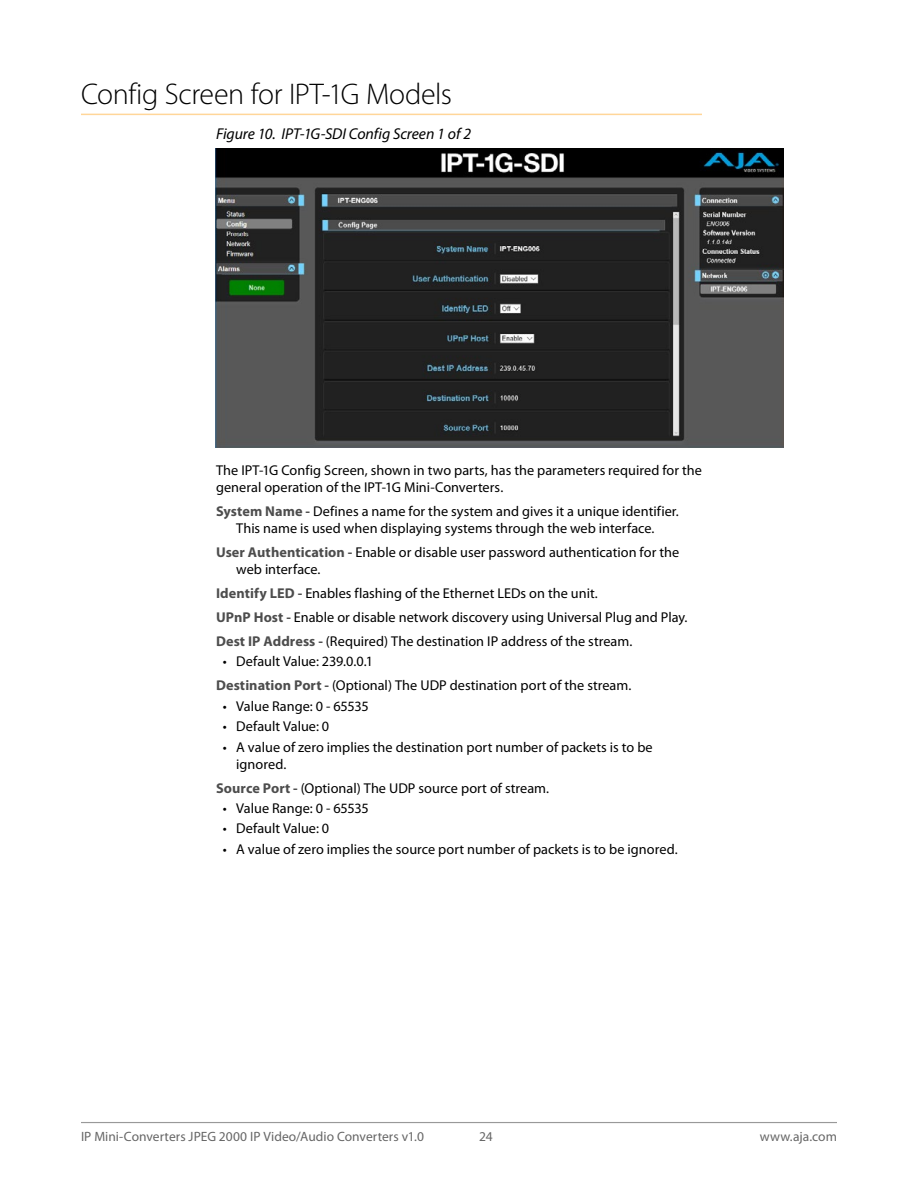
<style>
.page{position:relative;width:918px;height:1188px;background:#fff}
.page>*{position:absolute;margin:0;border:0;box-sizing:border-box;transform-origin:0 0}
._1Head{font:300 30px "Myriad Pro";letter-spacing:-.015em;color:#000}
.t1{font:italic 15.75px "Myriad Pro";letter-spacing:-.005em;color:#000}
._5Head{font:14.25px/17.1px "Myriad Pro";color:#000}
.Body{font:14.25px/17.1px "Myriad Pro";letter-spacing:.005em;color:#000}
.t2{font:13.5px "Myriad Pro";letter-spacing:.005em;color:#666}
.s1{font-weight:700;color:#4d4d4d}
</style>
<div class="page">
<hr style="left:81px;top:1122px;width:756px;height:1px;background:#999">
<hr style="left:81px;top:114px;width:621px;height:1px;background:#ffd699">
<img style="left:216px;top:149px;width:567px;height:299px">
<p class="_1Head" style="left:81px;top:77px;width:373px">Config Screen for IPT-1G Models</p>
<p class="t1" style="left:216px;top:124px;width:257px">Figure 10. IPT-1G-SDI Config Screen 1 of 2</p>
<p class="Body" style="left:216px;top:462px;width:488px">The IPT-1G Config Screen, shown in two parts, has the parameters required for the general operation of the IPT-1G Mini-Converters.</p>
<p class="_5Head" style="left:216px;top:503px;width:464px;text-align:center"><span class="s1">System Name -</span> Defines a name for the system and gives it a unique identifier.<br>This name is used when displaying systems through the web interface.</p>
<p class="_5Head" style="left:236px;top:544px;width:444px;text-indent:-20px"><span class="s1">User Authentication -</span> Enable or disable user password authentication for the web interface.</p>
<p class="_5Head" style="left:216px;top:585px;width:383px"><span class="s1">Identify LED -</span> Enables flashing of the Ethernet LEDs on the unit.</p>
<p class="_5Head" style="left:216px;top:608px;width:473px"><span class="s1">UPnP Host -</span> Enable or disable network discovery using Universal Plug and Play.</p>
<p class="_5Head" style="left:216px;top:632px;width:418px"><span class="s1">Dest IP Address -</span> (Required) The destination IP address of the stream.</p>
<p class="_5Head" style="left:223px;top:653px;width:152px">• Default Value: 239.0.0.1</p>
<p class="_5Head" style="left:216px;top:677px;width:417px"><span class="s1">Destination Port -</span> (Optional) The UDP destination port of the stream.</p>
<p class="_5Head" style="left:223px;top:697px;width:147px">• Value Range: 0 - 65535</p>
<p class="_5Head" style="left:223px;top:718px;width:108px">• Default Value: 0</p>
<p class="_5Head" style="left:236px;top:738px;width:418px;text-indent:-14px">• A value of zero implies the destination port number of packets is to be ignored.</p>
<p class="_5Head" style="left:216px;top:779px;width:335px"><span class="s1">Source Port -</span> (Optional) The UDP source port of stream.</p>
<p class="_5Head" style="left:223px;top:799px;width:147px">• Value Range: 0 - 65535</p>
<p class="_5Head" style="left:223px;top:820px;width:108px">• Default Value: 0</p>
<p class="_5Head" style="left:223px;top:840px;width:457px">• A value of zero implies the source port number of packets is to be ignored.</p>
<p class="t2" style="left:81px;top:1128px;width:345px">IP Mini-Converters JPEG 2000 IP Video/Audio Converters v1.0</p>
<p class="t2" style="left:479px;top:1128px;width:15px">24</p>
<p class="t2" style="left:760px;top:1128px;width:79px">www.aja.com</p>
</div>
